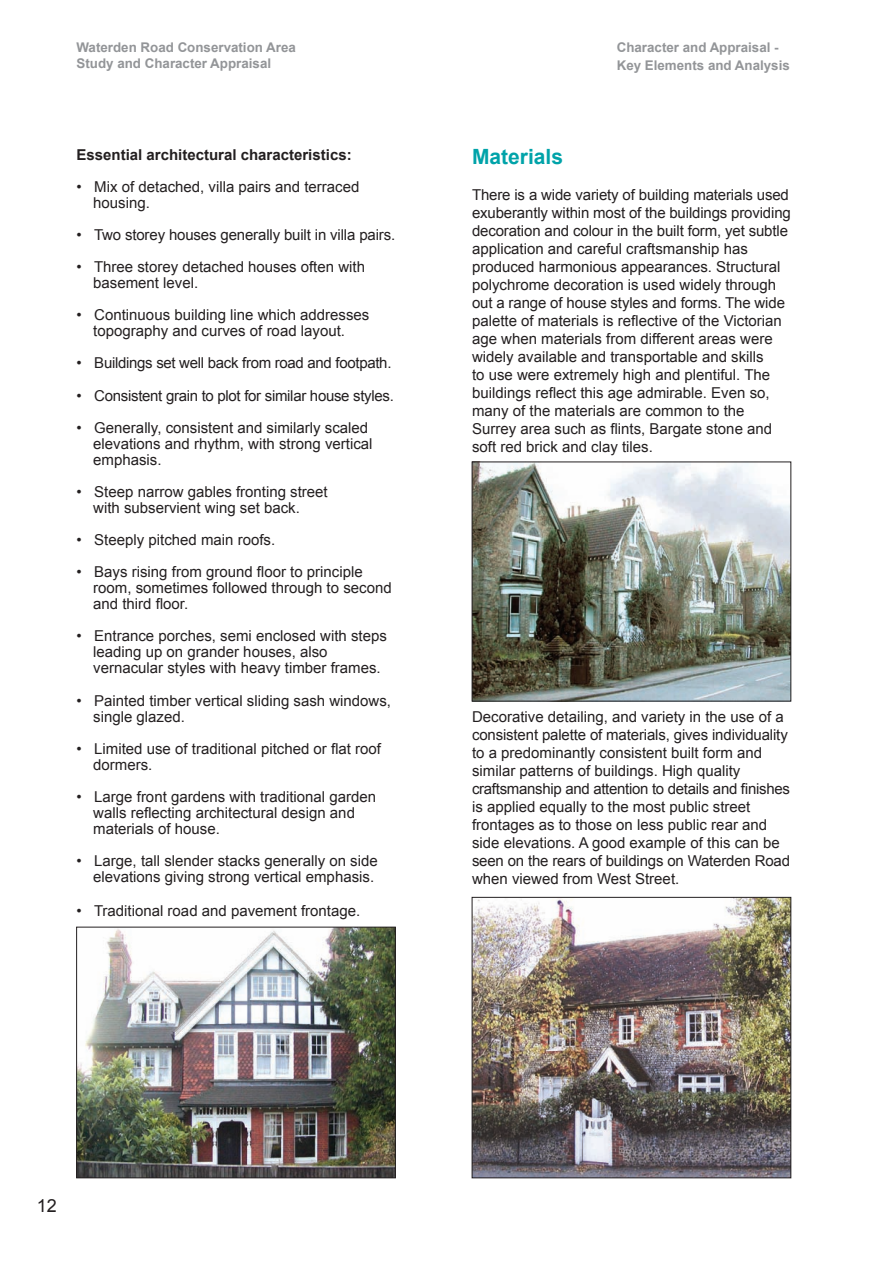
<style>
.page{position:relative;width:893px;height:1263px;background:#fff}
.page>*{position:absolute;margin:0;border:0;box-sizing:border-box;transform-origin:0 0}
.t1{font:700 21px "Arial";color:#00a3a9}
.t2{font:18px "Arial";color:#231f20}
.t3{font:15px/18px "Arial";color:#231f20}
.t4{font:15px "Arial";letter-spacing:-.02em;color:#231f20}
.t5{font:700 15px "Arial";color:#231f20}
.t6{font:700 13.35px/16px "Arial";color:#939598}
</style>
<div class="page">
<img style="left:79px;top:929px;width:314px;height:247px">
<div style="left:77px;top:927px;width:318px;height:251px;border:1px solid #231f20"></div>
<img style="left:474px;top:464px;width:315px;height:235px">
<div style="left:472px;top:462px;width:319px;height:239px;border:1px solid #231f20"></div>
<img style="left:474px;top:899px;width:315px;height:277px">
<div style="left:472px;top:897px;width:319px;height:281px;border:1px solid #231f20"></div>
<p class="t6" style="left:77px;top:40px;width:221px">Waterden Road Conservation Area<br>Study and Character Appraisal</p>
<p class="t6" style="left:617px;top:39px;width:175px;line-height:18px">Character and Appraisal -<br>Key Elements and Analysis</p>
<p class="t5" style="left:77px;top:145px;width:277px">Essential architectural characteristics:</p>
<p class="t3" style="left:93px;top:179px;width:268px;line-height:16px;text-indent:-17px">• Mix of detached, villa pairs and terraced housing.</p>
<p class="t3" style="left:77px;top:226px;width:320px">• Two storey houses generally built in villa pairs.</p>
<p class="t3" style="left:93px;top:259px;width:273px;line-height:16px;text-indent:-17px">• Three storey detached houses often with basement level.</p>
<p class="t3" style="left:77px;top:307px;width:294px;line-height:16px;text-align:center">• Continuous building line which addresses topography and curves of road layout.</p>
<p class="t4" style="left:77px;top:353px;width:316px">• Buildings set well back from road and footpath.</p>
<p class="t4" style="left:77px;top:385px;width:319px">• Consistent grain to plot for similar house styles.</p>
<p class="t3" style="left:93px;top:419px;width:281px;line-height:16px;text-indent:-17px">• Generally, consistent and similarly scaled elevations and rhythm, with strong vertical emphasis.</p>
<p class="t3" style="left:93px;top:484px;width:236px;line-height:16px;text-indent:-17px">• Steep narrow gables fronting street with subservient wing set back.</p>
<p class="t3" style="left:77px;top:531px;width:200px">• Steeply pitched main roofs.</p>
<p class="t3" style="left:93px;top:564px;width:300px;line-height:16px;text-indent:-17px">• Bays rising from ground floor to principle room, sometimes followed through to second and third floor.</p>
<p class="t3" style="left:93px;top:628px;width:295px;line-height:16px;text-indent:-17px">• Entrance porches, semi enclosed with steps leading up on grander houses, also vernacular styles with heavy timber frames.</p>
<p class="t3" style="left:93px;top:692px;width:299px;line-height:16px;text-indent:-17px">• Painted timber vertical sliding sash windows, single glazed.</p>
<p class="t3" style="left:93px;top:740px;width:289px;line-height:16px;text-indent:-17px">• Limited use of traditional pitched or flat roof dormers.</p>
<p class="t3" style="left:93px;top:789px;width:284px;line-height:16px;text-indent:-17px">• Large front gardens with traditional garden walls reflecting architectural design and materials of house.</p>
<p class="t3" style="left:77px;top:853px;width:303px;line-height:16px;text-align:right">• Large, tall slender stacks generally on side elevations giving strong vertical emphasis.</p>
<p class="t3" style="left:77px;top:902px;width:285px">• Traditional road and pavement frontage.</p>
<h1 class="t1" style="left:472px;top:143px;width:93px">Materials</h1>
<p class="t3" style="left:472px;top:186px;width:320px">There is a wide variety of building materials used exuberantly within most of the buildings providing decoration and colour in the built form, yet subtle application and careful craftsmanship has produced harmonious appearances. Structural polychrome decoration is used widely through out a range of house styles and forms. The wide palette of materials is reflective of the Victorian age when materials from different areas were widely available and transportable and skills<br>to use were extremely high and plentiful. The buildings reflect this age admirable. Even so, many of the materials are common to the Surrey area such as flints, Bargate stone and soft red brick and clay tiles.</p>
<p class="t3" style="left:472px;top:708px;width:320px">Decorative detailing, and variety in the use of a consistent palette of materials, gives individuality to a predominantly consistent built form and similar patterns of buildings. High quality craftsmanship and attention to details and finishes is applied equally to the most public street frontages as to those on less public rear and side elevations. A good example of this can be seen on the rears of buildings on Waterden Road when viewed from West Street.</p>
<p class="t2" style="left:37px;top:1194px;width:22px">12</p>
</div>
